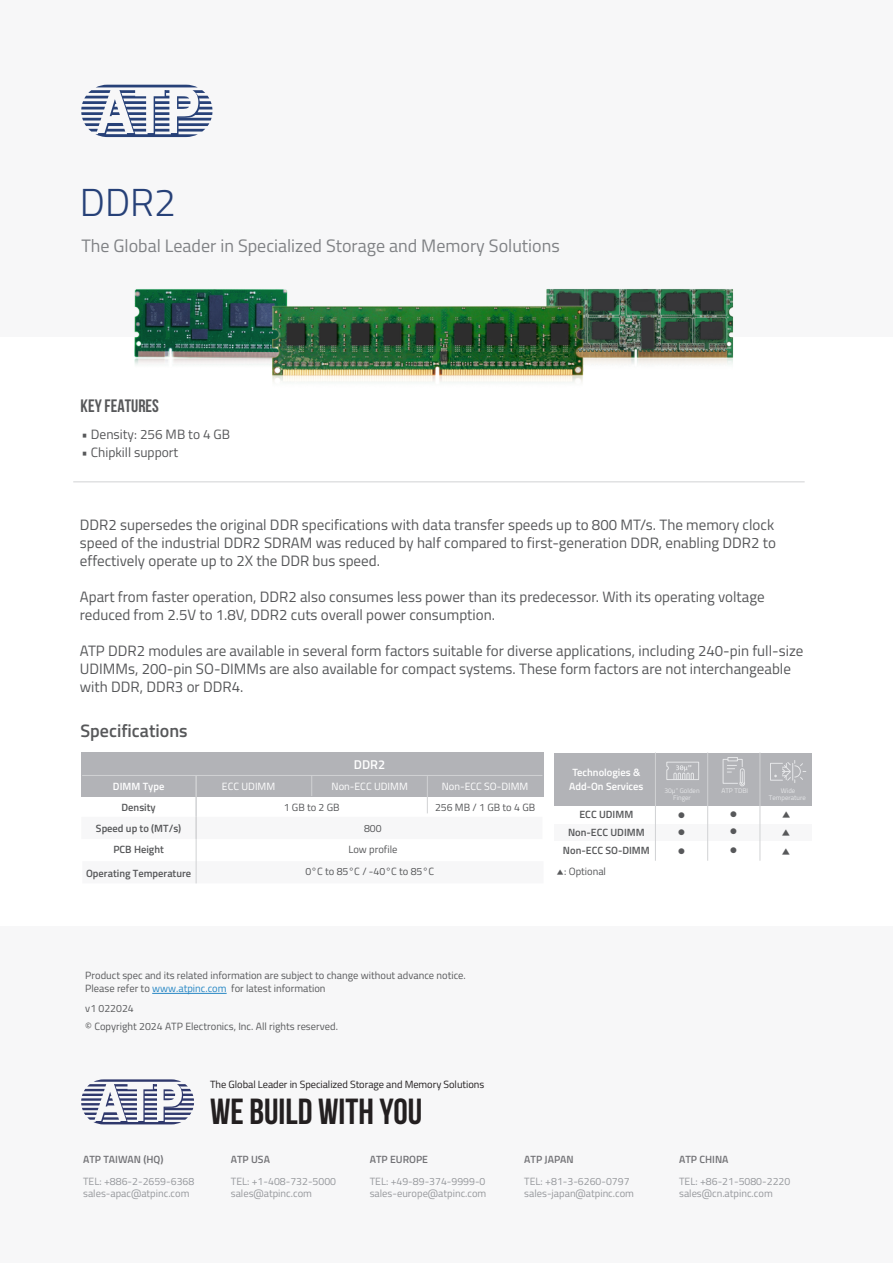
<style>
.page{position:relative;width:893px;height:1263px;background:#fff}
.page>*{position:absolute;margin:0;border:0;box-sizing:border-box;transform-origin:0 0}
.t1{font:300 39px "Titillium Web";color:#274178}
.t2{font:700 36.3px "Bebas Neue";color:#231f20}
.t3{font:18px "Titillium Web";color:#808285}
.t4{font:600 18px "Titillium Web";color:#57585a}
.t5{font:700 18px "Bebas Neue";color:#57585a}
.t6{font:15px/18px "Titillium Web";color:#57585a}
.t7{font:13.5px "Titillium Web";color:#57585a}
.t8{font:13.5px/17.1px "Arial";color:#57585a}
.t9{font:600 12.75px "Titillium Web";color:#fff}
.t10{font:10.5px/12px "Titillium Web";color:#97999d}
.t11{font:10.5px/18px "Titillium Web";color:#595a5c}
.t12{font:600 10.5px/21.3px "Titillium Web";color:#57585a;text-align:center}
.t13{font:10.5px/22px "Titillium Web";color:#57585a}
.t14{font:10.5px "Titillium Web";letter-spacing:-.005em;color:#231f20}
.t15{font:600 10.5px "Titillium Web";color:#727276}
.t16{font:600 10.5px/13.5px "Titillium Web";color:#fff;text-align:center}
.t17{font:10.5px "Titillium Web";color:#fff}
.t18{font:300 9px "Adobe Ming Std";color:#57585a}
.t19{font:6.75px/6.8px "Titillium Web";color:#e6e7e9;text-align:center}
.s1{color:#2787c4}
.s2{font-family:"Adobe Ming Std";font-weight:300;font-size:7.5px}
</style>
<div class="page">
<div style="left:81px;top:752px;width:462px;height:44px;background:#b2b3b7"></div>
<svg style="left:81px;top:776px;width:462px;height:107px"></svg>
<hr style="left:427px;top:776px;width:1px;height:37px;background:#d1d2d4">
<hr style="left:82px;top:775px;width:460px;height:1px;background:#d1d2d4">
<div style="left:555px;top:753px;width:257px;height:53px;background:#b2b3b7"></div>
<div style="left:555px;top:824px;width:257px;height:17px;background:#f7f7f8"></div>
<hr style="left:655px;top:752px;width:1px;height:109px;background:#d1d2d4">
<hr style="left:707px;top:752px;width:1px;height:109px;background:#d1d2d4">
<hr style="left:760px;top:752px;width:1px;height:109px;background:#d1d2d4">
<svg style="left:666px;top:761px;width:33px;height:19px"></svg>
<div style="left:727px;top:757px;width:11px;height:4px;border:1px solid #e6e7e9"></div>
<svg style="left:722px;top:758px;width:23px;height:29px"></svg>
<div style="left:770px;top:763px;width:13px;height:18px;border:1px solid #e6e7e9"></div>
<svg style="left:774px;top:760px;width:32px;height:23px"></svg>
<div style="left:0;top:0;width:893px;height:336px;background:#f7f7f8"></div>
<svg style="left:81px;top:85px;width:131px;height:52px"></svg>
<hr style="left:73px;top:481px;width:732px;height:1px;background:#d1d2d4">
<img style="left:134px;top:289px;width:600px;height:94px">
<div style="left:0;top:926px;width:893px;height:337px;background:#f7f7f8"></div>
<svg style="left:81px;top:1079px;width:113px;height:45px"></svg>
<hr style="left:152px;top:993px;width:75px;height:1px;background:#2787c4">
<h1 class="t1" style="left:80px;top:174px;width:98px">DDR2</h1>
<p class="t3" style="left:81px;top:233px;width:480px">The Global Leader in Specialized Storage and Memory Solutions</p>
<p class="t5" style="left:81px;top:396px;width:80px">KEY FEATURES</p>
<p class="t7" style="left:81px;top:424px;width:150px">• Density: 256 MB to 4 GB</p>
<p class="t7" style="left:81px;top:442px;width:98px">• Chipkill support</p>
<p class="t6" style="left:80px;top:515px;width:698px;text-align:justify">DDR2 supersedes the original DDR specifications with data transfer speeds up to 800 MT/s. The memory clock speed of the industrial DDR2 SDRAM was reduced by half compared to first-generation DDR, enabling DDR2 to effectively operate up to 2X the DDR bus speed.</p>
<p class="t6" style="left:80px;top:587px;width:686px">Apart from faster operation, DDR2 also consumes less power than its predecessor. With its operating voltage reduced from 2.5V to 1.8V, DDR2 cuts overall power consumption.</p>
<p class="t6" style="left:80px;top:641px;width:725px">ATP DDR2 modules are available in several form factors suitable for diverse applications, including 240-pin full-size<br>UDIMMs, 200-pin SO-DIMMs are also available for compact systems. These form factors are not interchangeable with DDR, DDR3 or DDR4.</p>
<p class="t4" style="left:80px;top:718px;width:109px">Specifications</p>
<p class="t9" style="left:354px;top:755px;width:33px">DDR2</p>
<p class="t16" style="left:113px;top:779px;width:53px">DIMM Type</p>
<p class="t12" style="left:96px;top:796px;width:87px">Density<br>Speed up to (MT/s)</p>
<p class="t16" style="left:569px;top:765px;width:76px">Technologies &amp;<br>Add-On Services</p>
<p class="t17" style="left:332px;top:778px;width:78px">Non-ECC UDIMM</p>
<p class="t17" style="left:442px;top:778px;width:88px">Non-ECC SO-DIMM</p>
<p class="t13" style="left:435px;top:795px;width:102px">256 MB / 1 GB to 4 GB</p>
<p class="t17" style="left:222px;top:778px;width:55px">ECC UDIMM</p>
<p class="t19" style="left:664px;top:787px;width:37px">30µ” Golden<br>Finger</p>
<p class="t19" style="left:721px;top:787px;width:28px">ATP TDBI</p>
<p class="t19" style="left:769px;top:787px;width:38px">Wide<br>Temperature</p>
<p class="t13" style="left:284px;top:795px;width:58px">1 GB to 2 GB</p>
<p class="t12" style="left:568px;top:804px;width:78px;line-height:18.3px">ECC UDIMM<br>Non-ECC UDIMM</p>
<p class="t8" style="left:677px;top:805px;width:10px">● ●</p>
<p class="t8" style="left:730px;top:805px;width:10px">● ●</p>
<p class="t18" style="left:782px;top:810px;width:10px">▲</p>
<p class="t13" style="left:364px;top:817px;width:19px">800</p>
<p class="t18" style="left:782px;top:828px;width:10px">▲</p>
<p class="t12" style="left:113px;top:838px;width:52px">PCB Height</p>
<p class="t12" style="left:86px;top:862px;width:107px">Operating Temperature</p>
<p class="t13" style="left:305px;top:838px;width:130px;text-indent:43px">Low profile<br>0°C to 85°C / -40°C to 85°C</p>
<p class="t11" style="left:85px;top:968px;width:382px;line-height:13.5px">Product spec and its related information are subject to change without advance notice.<br>Please refer to <span class="s1">www.atpinc.com</span> for latest information</p>
<p class="t11" style="left:85px;top:999px;width:254px">v1 022024<br>© Copyright 2024 ATP Electronics, Inc. All rights reserved.</p>
<p class="t14" style="left:210px;top:1077px;width:276px">The Global Leader in Specialized Storage and Memory Solutions</p>
<h2 class="t2" style="left:210px;top:1092px;width:214px">WE BUILD WITH YOU</h2>
<p class="t15" style="left:83px;top:1151px;width:82px">ATP TAIWAN (HQ)</p>
<p class="t15" style="left:231px;top:1151px;width:41px">ATP USA</p>
<p class="t15" style="left:370px;top:1151px;width:60px">ATP EUROPE</p>
<p class="t10" style="left:370px;top:1175px;width:118px">TEL: +49-89-374-9999-0 sales-europe@atpinc.com</p>
<p class="t10" style="left:83px;top:1175px;width:113px">TEL: +886-2-2659-6368 sales-apac@atpinc.com</p>
<p class="t10" style="left:231px;top:1175px;width:107px">TEL: +1-408-732-5000 sales@atpinc.com</p>
<p class="t12" style="left:563px;top:839px;width:88px">Non-ECC SO-DIMM</p>
<p class="t13" style="left:557px;top:860px;width:51px"><span class="s2">▲</span>: Optional</p>
<p class="t8" style="left:678px;top:841px;width:10px">●</p>
<p class="t8" style="left:730px;top:841px;width:10px">●</p>
<p class="t18" style="left:782px;top:846px;width:10px">▲</p>
<p class="t15" style="left:679px;top:1151px;width:51px">ATP CHINA</p>
<p class="t15" style="left:524px;top:1151px;width:51px">ATP JAPAN</p>
<p class="t10" style="left:524px;top:1175px;width:111px">TEL: +81-3-6260-0797 sales-japan@atpinc.com</p>
<p class="t10" style="left:679px;top:1175px;width:113px">TEL: +86-21-5080-2220 sales@cn.atpinc.com</p>
</div>
